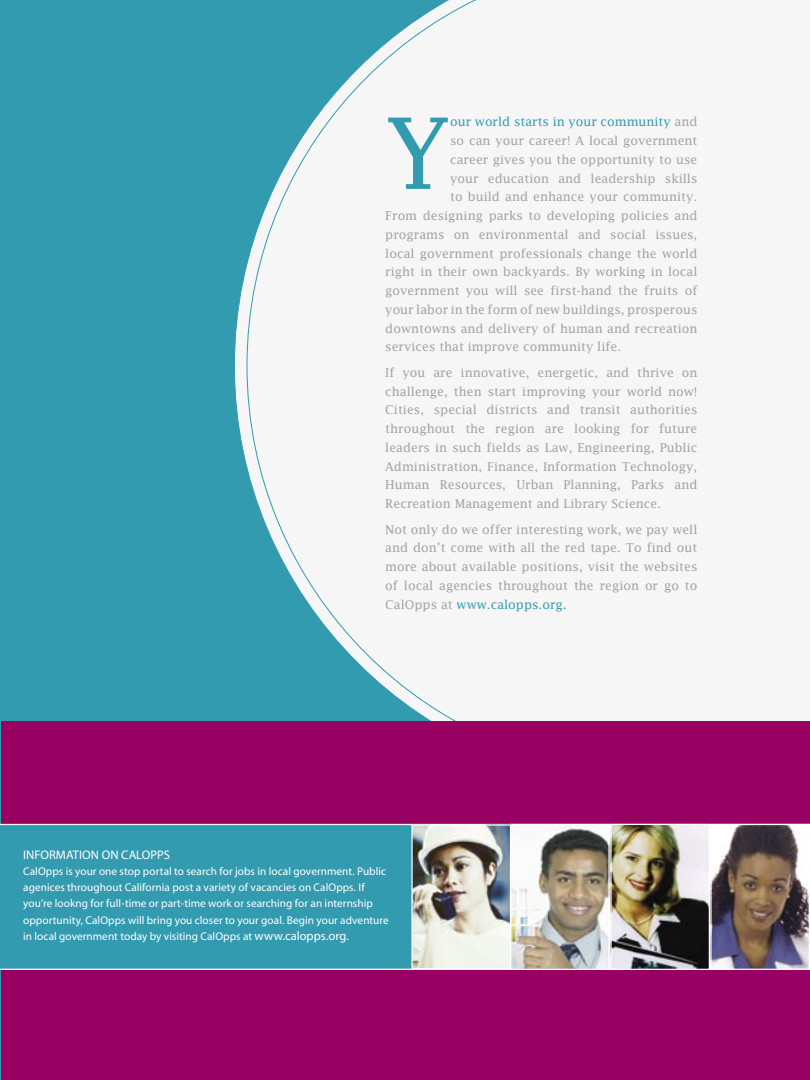
<style>
.page{position:relative;width:810px;height:1080px;background:#fff}
.page>*{position:absolute;margin:0;border:0;box-sizing:border-box;transform-origin:0 0}
.t1{font:98.62px "Lucida Fax";color:#339baf}
.t2{font:12.5px "Myriad";letter-spacing:.005em;color:#fff}
.t3{font:12.12px/18.8px "Lucida Fax";color:#a3a2a2;text-align:justify}
.t4{font:12.12px "Lucida Fax";color:#339baf}
.t5{font:11.25px/16.2px "Myriad";letter-spacing:.005em;color:#fff}
.s1{color:#a3a2a2}
.s2{color:#339baf}
.s3{font-size:12.5px}
</style>
<div class="page">
<div style="left:0;top:0;width:234px;height:1080px;background:#339baf"></div>
<svg style="left:234px;top:0;width:13px;height:721px"></svg>
<svg style="left:247px;top:0;width:230px;height:721px"></svg>
<div style="left:1px;top:721px;width:809px;height:359px;background:#980062"></div>
<div style="left:0;top:824px;width:510px;height:146px;background:#339baf"></div>
<img style="left:413px;top:826px;width:195px;height:142px">
<div style="left:510px;top:824px;width:100px;height:146px;border:1px solid #fff"></div>
<img style="left:612px;top:826px;width:96px;height:142px">
<div style="left:610px;top:824px;width:100px;height:146px;border:1px solid #fff"></div>
<img style="left:712px;top:826px;width:96px;height:142px">
<div style="left:710px;top:824px;width:100px;height:146px;border:1px solid #fff"></div>
<div style="left:411px;top:824px;width:100px;height:145px;border:1px solid #fff"></div>
<p class="t1" style="left:385px;top:96px;width:66px">Y</p>
<p class="t4" style="left:450px;top:115px;width:249px">our world starts in your community <span class="s1">and</span></p>
<p class="t3" style="left:450px;top:131px;width:249px">so can your career! A local government</p>
<p class="t3" style="left:450px;top:150px;width:249px">career gives you the opportunity to use</p>
<p class="t3" style="left:450px;top:169px;width:249px">your education and leadership skills</p>
<p class="t3" style="left:450px;top:188px;width:249px">to build and enhance your community.</p>
<p class="t3" style="left:385px;top:206px;width:314px">From designing parks to developing policies and</p>
<p class="t3" style="left:385px;top:225px;width:314px">programs on environmental and social issues,</p>
<p class="t3" style="left:385px;top:244px;width:314px">local government professionals change the world</p>
<p class="t3" style="left:385px;top:263px;width:314px">right in their own backyards. By working in local</p>
<p class="t3" style="left:385px;top:281px;width:314px">government you will see first-hand the fruits of</p>
<p class="t3" style="left:385px;top:300px;width:314px">your labor in the form of new buildings, prosperous</p>
<p class="t3" style="left:385px;top:319px;width:314px">downtowns and delivery of human and recreation</p>
<p class="t3" style="left:385px;top:338px;width:238px">services that improve community life.</p>
<p class="t3" style="left:385px;top:363px;width:314px">If you are innovative, energetic, and thrive on challenge, then start improving your world now!<br>Cities, special districts and transit authorities throughout the region are looking for future leaders in such fields as Law, Engineering, Public Administration, Finance, Information Technology, Human Resources, Urban Planning, Parks and Recreation Management and Library Science.</p>
<p class="t3" style="left:385px;top:520px;width:314px">Not only do we offer interesting work, we pay well and don’t come with all the red tape. To find out more about available positions, visit the websites of local agencies throughout the region or go to CalOpps at <span class="s2">www.calopps.org.</span></p>
<p class="t2" style="left:23px;top:848px;width:148px">INFORMATION ON CALOPPS</p>
<p class="t5" style="left:23px;top:864px;width:367px">CalOpps is your one stop portal to search for jobs in local government. Public agenices throughout California post a variety of vacancies on CalOpps. If you’re lookng for full-time or part-time work or searching for an internship opportunity, CalOpps will bring you closer to your goal. Begin your adventure in local government today by visiting CalOpps at <span class="s3">www.calopps.org.</span></p>
</div>
